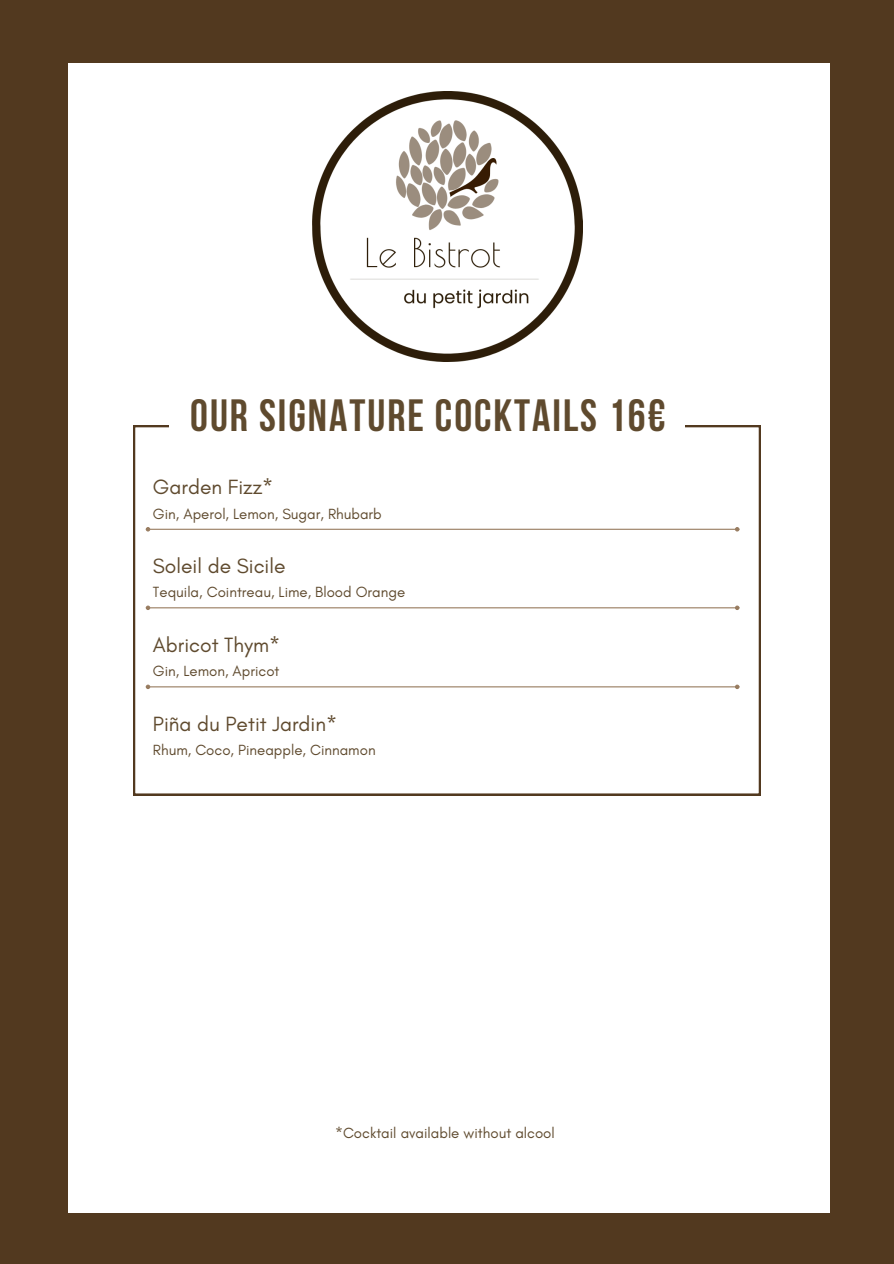
<style>
.page{position:relative;width:894px;height:1264px;background:#fff}
.page>*{position:absolute;margin:0;border:0;box-sizing:border-box;transform-origin:0 0}
.t1{font:700 45px "Bebas Neue";letter-spacing:.045em;color:#5f4a2e}
.t2{font:21px "Glacial Indifference";color:#5f4a2e}
.t3{font:15px "Glacial Indifference";color:#5f4a2e}
</style>
<div class="page">
<div style="left:0;top:0;width:893px;height:1263px;background:#52391f"></div>
<div style="left:68px;top:63px;width:761px;height:1149px;background:#fff"></div>
<img style="left:312px;top:91px;width:270px;height:270px">
<svg style="left:133px;top:425px;width:627px;height:370px"></svg>
<div style="left:169px;top:393px;width:516px;height:63px;background:#fff"></div>
<hr style="left:150px;top:607px;width:584px;height:1px;background:#987c60">
<svg style="left:146px;top:605px;width:4px;height:5px"></svg>
<svg style="left:734px;top:605px;width:5px;height:5px"></svg>
<hr style="left:150px;top:686px;width:584px;height:1px;background:#987c60">
<svg style="left:146px;top:684px;width:4px;height:5px"></svg>
<svg style="left:734px;top:684px;width:5px;height:5px"></svg>
<h1 class="t1" style="left:190px;top:390px;width:476px">OUR SIGNATURE COCKTAILS 16€</h1>
<h2 class="t2" style="left:153px;top:475px;width:122px">Garden Fizz*</h2>
<p class="t3" style="left:153px;top:505px;width:230px">Gin, Aperol, Lemon, Sugar, Rhubarb</p>
<h2 class="t2" style="left:153px;top:554px;width:134px">Soleil de Sicile</h2>
<p class="t3" style="left:153px;top:584px;width:254px">Tequila, Cointreau, Lime, Blood Orange</p>
<h2 class="t2" style="left:153px;top:633px;width:129px">Abricot Thym*</h2>
<p class="t3" style="left:153px;top:663px;width:128px">Gin, Lemon, Apricot</p>
<h2 class="t2" style="left:153px;top:712px;width:186px">Piña du Petit Jardin*</h2>
<p class="t3" style="left:153px;top:742px;width:224px">Rhum, Coco, Pineapple, Cinnamon</p>
<p class="t3" style="left:335px;top:1124px;width:221px">*Cocktail available without alcool</p>
</div>
